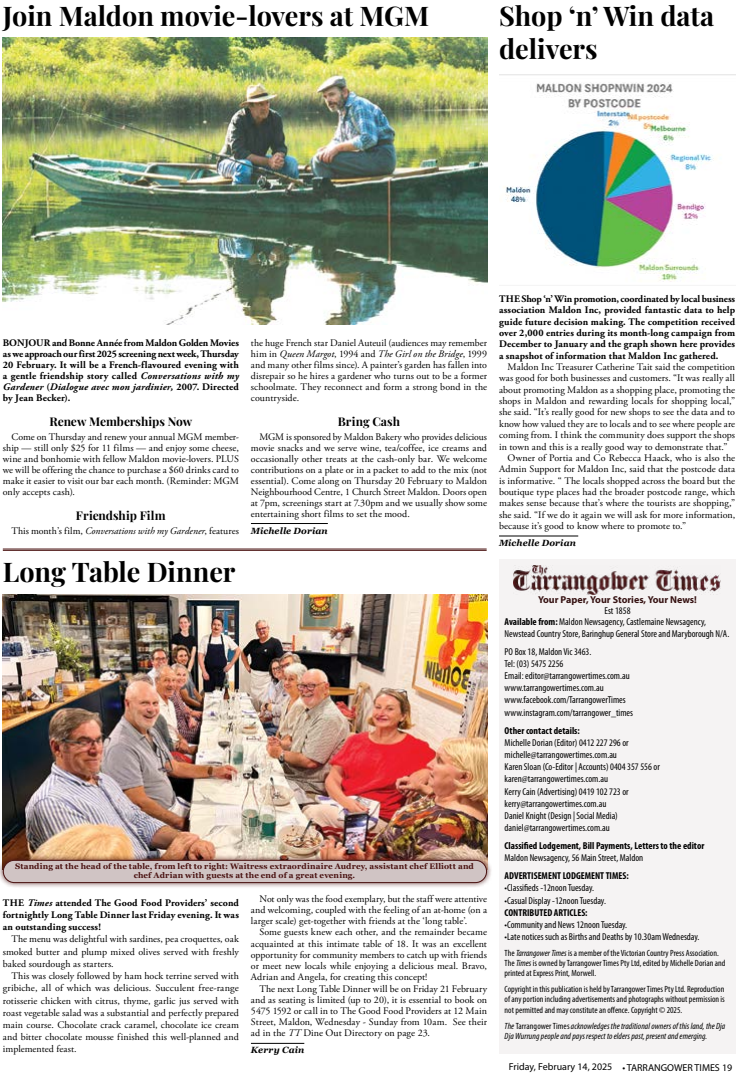
<style>
.page{position:relative;width:738px;height:1075px;background:#fff}
.page>*{position:absolute;margin:0;border:0;box-sizing:border-box;transform-origin:0 0}
.t1{font:27px/32.7px "Playfair Display";color:#000}
.t2{font:12px "Playfair Display";color:#000}
.t3{font:10px/11px "Adobe Garamond Pro";letter-spacing:.005em;color:#000;text-align:justify}
.t4{font:condensed 10px/12.2px "Myriad Pro";color:#000}
.t5{font:700 10px/11.3px "Adobe Garamond Pro";letter-spacing:.01em;color:#000;text-align:justify}
.t6{font:700 condensed 10px "Myriad Pro";color:#000}
.t7{font:italic 10px "Adobe Garamond Pro";letter-spacing:.005em;color:#000}
.t8{font:10px "Myriad Pro";color:#000}
.t9{font:700 10px "Myriad Pro";color:#361212}
.t10{font:condensed 9px/10.2px "Myriad Pro";color:#000}
.t11{font:italic condensed 9px/10.2px "Myriad Pro";letter-spacing:.005em;color:#000}
.t12{font:italic 700 9px "Georgia";letter-spacing:.01em;color:#000}
.t13{font:700 8px/9px "Georgia";letter-spacing:.02em;color:#4a1211;text-align:center}
.s1{font-style:italic}
.s2{font-style:normal}
.s3{font-weight:700}
</style>
<div class="page">
<hr style="left:498px;top:535px;width:79px;height:1px;background:#000">
<div style="left:499px;top:559px;width:235px;height:494px;background:#f5f3f3"></div>
<img style="left:513px;top:565px;width:206px;height:29px">
<hr style="left:251px;top:1042px;width:53px;height:1px;background:#000">
<img style="left:3px;top:594px;width:483px;height:260px">
<hr style="left:3px;top:548px;width:483px;height:1px;background:#4a1211">
<hr style="left:3px;top:550px;width:483px;height:1px;background:#4a1211">
<div style="left:0;top:854px;width:492px;height:34px;background:#4a1211;opacity:.75"></div>
<div style="left:3px;top:860px;width:483px;height:22px;background:#d0c4c4;border-radius:11px"></div>
<div style="left:3px;top:859px;width:483px;height:24px;border:1px solid #4a1211;border-radius:11px"></div>
<hr style="left:251px;top:523px;width:76px;height:1px;background:#000">
<img style="left:3px;top:37px;width:483px;height:287px">
<img style="left:499px;top:74px;width:235px;height:208px">
<h1 class="t1" style="left:3px;top:-3px;width:427px">Join Maldon movie-lovers at MGM</h1>
<h1 class="t1" style="left:498px;top:-3px;width:216px">Shop ‘n’ Win data delivers</h1>
<p class="t5" style="left:3px;top:337px;width:237px;line-height:11px">BONJOUR and Bonne Année from Maldon Golden Movies as we approach our first 2025 screening next week, Thursday 20 February. It will be a French-flavoured evening with a gentle friendship story called <span class="s1">Conversations with my Gardener</span> (<span class="s1">Dialogue avec mon jardinier,</span> 2007. Directed by Jean Becker).</p>
<p class="t2" style="left:49px;top:412px;width:144px">Renew Memberships Now</p>
<p class="t3" style="left:3px;top:431px;width:237px;text-indent:9px">Come on Thursday and renew your annual MGM member&shy;ship — still only $25 for 11 films — and enjoy some cheese, wine and bonhomie with fellow Maldon movie-lovers. PLUS we will be offering the chance to purchase a $60 drinks card to make it easier to visit our bar each month. (Reminder: MGM only accepts cash).</p>
<p class="t2" style="left:76px;top:506px;width:91px">Friendship Film</p>
<p class="t7" style="left:11px;top:524px;width:229px"><span class="s2">This month’s film,</span> Conversations with my Gardener<span class="s2">, features</span></p>
<h1 class="t1" style="left:3px;top:552px;width:234px">Long Table Dinner</h1>
<p class="t3" style="left:251px;top:337px;width:237px">the huge French star Daniel Auteuil (audiences may remember him in <span class="s1">Queen Margot</span>, 1994 and <span class="s1">The Girl on the Bridge</span>, 1999 and many other films since). A painter’s garden has fallen into disrepair so he hires a gardener who turns out to be a former schoolmate. They reconnect and form a strong bond in the countryside.</p>
<p class="t2" style="left:337px;top:412px;width:64px">Bring Cash</p>
<p class="t3" style="left:251px;top:431px;width:237px;text-indent:9px">MGM is sponsored by Maldon Bakery who provides delicious movie snacks and we serve wine, tea/coffee, ice creams and occasionally other treats at the cash-only bar. We welcome contributions on a plate or in a packet to add to the mix (not essential). Come along on Thursday 20 February to Maldon Neighbourhood Centre, 1 Church Street Maldon. Doors open at 7pm, screenings start at 7.30pm and we usually show some entertaining short films to set the mood.</p>
<p class="t12" style="left:251px;top:523px;width:78px">Michelle Dorian</p>
<p class="t13" style="left:15px;top:861px;width:460px">Standing at the head of the table, from left to right: Waitress extraordinaire Audrey, assistant chef Elliott and chef Adrian with guests at the end of a great evening.</p>
<p class="t5" style="left:3px;top:896px;width:237px;line-height:12.2px">THE <span class="s1">Times</span> attended The Good Food Providers’ second fortnightly Long Table Dinner last Friday evening. It was an outstanding success!</p>
<p class="t3" style="left:3px;top:933px;width:237px;line-height:12.2px;text-indent:9px">The menu was delightful with sardines, pea croquettes, oak smoked butter and plump mixed olives served with freshly baked sourdough as starters.</p>
<p class="t3" style="left:3px;top:970px;width:237px;line-height:12.2px;text-indent:9px">This was closely followed by ham hock terrine served with gribiche, all of which was delicious. Succulent free-range rotisserie chicken with citrus, thyme, garlic jus served with roast vegetable salad was a substantial and perfectly prepared main course. Chocolate crack caramel, chocolate ice cream and bitter chocolate mousse finished this well-planned and implemented feast.</p>
<p class="t3" style="left:251px;top:893px;width:237px;text-indent:9px">Not only was the food exemplary, but the staff were attentive and welcoming, coupled with the feeling of an at-home (on a larger scale) get-together with friends at the ‘long table’.</p>
<p class="t3" style="left:251px;top:926px;width:237px;text-indent:9px">Some guests knew each other, and the remainder became acquainted at this intimate table of 18. It was an excellent opportunity for community members to catch up with friends or meet new locals while enjoying a delicious meal. Bravo, Adrian and Angela, for creating this concept!</p>
<p class="t3" style="left:251px;top:982px;width:237px;text-indent:9px">The next Long Table Dinner will be on Friday 21 February and as seating is limited (up to 20), it is essential to book on 5475 1592 or call in to The Good Food Providers at 12 Main Street, Maldon, Wednesday - Sunday from 10am. See their ad in the <span class="s1">TT</span> Dine Out Directory on page 23.</p>
<p class="t12" style="left:251px;top:1043px;width:55px">Kerry Cain</p>
<p class="t5" style="left:498px;top:293px;width:237px">THE Shop ‘n’ Win promotion, coordinated by local business association Maldon Inc, provided fantastic data to help guide future decision making. The competition received over 2,000 entries during its month-long campaign from December to January and the graph shown here provides a snapshot of information that Maldon Inc gathered.</p>
<p class="t3" style="left:507px;top:362px;width:229px">Maldon Inc Treasurer Catherine Tait said the competition</p>
<p class="t3" style="left:498px;top:373px;width:237px">was good for both businesses and customers. “It was really all</p>
<p class="t3" style="left:498px;top:384px;width:237px">about promoting Maldon as a shopping place, promoting the</p>
<p class="t3" style="left:498px;top:396px;width:237px">shops in Maldon and rewarding locals for shopping local,”</p>
<p class="t3" style="left:498px;top:407px;width:237px">she said. “It’s really good for new shops to see the data and to</p>
<p class="t3" style="left:498px;top:418px;width:237px">know how valued they are to locals and to see where people are</p>
<p class="t3" style="left:498px;top:430px;width:237px">coming from. I think the community does support the shops</p>
<p class="t3" style="left:498px;top:441px;width:230px">in town and this is a really good way to demonstrate that.”</p>
<p class="t3" style="left:507px;top:452px;width:229px">Owner of Portia and Co Rebecca Haack, who is also the</p>
<p class="t3" style="left:498px;top:464px;width:237px">Admin Support for Maldon Inc, said that the postcode data</p>
<p class="t3" style="left:498px;top:475px;width:237px">is informative. “ The locals shopped across the board but the</p>
<p class="t3" style="left:498px;top:486px;width:237px">boutique type places had the broader postcode range, which</p>
<p class="t3" style="left:498px;top:498px;width:237px">makes sense because that’s where the tourists are shopping,”</p>
<p class="t3" style="left:498px;top:509px;width:237px">she said. “If we do it again we will ask for more information,</p>
<p class="t3" style="left:498px;top:520px;width:188px">because it’s good to know where to promote to.”</p>
<p class="t12" style="left:498px;top:536px;width:78px">Michelle Dorian</p>
<p class="t9" style="left:537px;top:593px;width:160px">Your Paper, Your Stories, Your News!</p>
<p class="t4" style="left:604px;top:604px;width:28px">Est 1858</p>
<p class="t4" style="left:504px;top:615px;width:226px"><span class="s3">Available from:</span> Maldon Newsagency, Castlemaine Newsagency,<br>Newstead Country Store, Baringhup General Store and Maryborough N/A.</p>
<p class="t4" style="left:504px;top:645px;width:130px">PO Box 18, Maldon Vic 3463.<br>Tel: (03) 5475 2256<br>Email: editor@tarrangowertimes.com.au www.tarrangowertimes.com.au www.facebook.com/TarrangowerTimes www.instagram.com/tarrangower_times</p>
<p class="t6" style="left:504px;top:724px;width:77px">Other contact details:</p>
<p class="t4" style="left:504px;top:736px;width:157px">Michelle Dorian (Editor) 0412 227 296 or michelle@tarrangowertimes.com.au<br>Karen Sloan (Co-Editor | Accounts) 0404 357 556 or karen@tarrangowertimes.com.au<br>Kerry Cain (Advertising) 0419 102 723 or kerry@tarrangowertimes.com.au<br>Daniel Knight (Design | Social Media) daniel@tarrangowertimes.com.au</p>
<p class="t6" style="left:504px;top:839px;width:201px">Classified Lodgement, Bill Payments, Letters to the editor</p>
<p class="t4" style="left:504px;top:851px;width:140px">Maldon Newsagency, 56 Main Street, Maldon</p>
<p class="t6" style="left:504px;top:869px;width:125px">ADVERTISEMENT LODGEMENT TIMES:</p>
<p class="t4" style="left:504px;top:881px;width:91px">•Classifieds -12noon Tuesday.</p>
<p class="t4" style="left:504px;top:894px;width:103px">•Casual Display -12noon Tuesday.</p>
<p class="t6" style="left:504px;top:906px;width:84px">CONTRIBUTED ARTICLES:</p>
<p class="t4" style="left:504px;top:918px;width:124px">•Community and News 12noon Tuesday.</p>
<p class="t4" style="left:504px;top:930px;width:196px">•Late notices such as Births and Deaths by 10.30am Wednesday.</p>
<p class="t10" style="left:504px;top:947px;width:222px">The <span class="s1">Tarrangower Times</span> is a member of the Victorian Country Press Association.<br>The <span class="s1">Times</span> is owned by Tarrangower Times Pty Ltd, edited by Michelle Dorian and printed at Express Print, Morwell.</p>
<p class="t10" style="left:504px;top:983px;width:222px;text-align:justify">Copyright in this publication is held by Tarrangower Times Pty Ltd. Reproduction of any portion including advertisements and photographs without permission is not permitted and may constitute an offence. Copyright © 2025.</p>
<p class="t11" style="left:504px;top:1020px;width:222px">The <span class="s2">Tarrangower Times</span> acknowledges the traditional owners of this land, the Dja<br>Dja Wurrung people and pays respect to elders past, present and emerging.</p>
<p class="t8" style="left:508px;top:1060px;width:225px">Friday, February 14, 2025 • TARRANGOWER TIMES 19</p>
</div>
